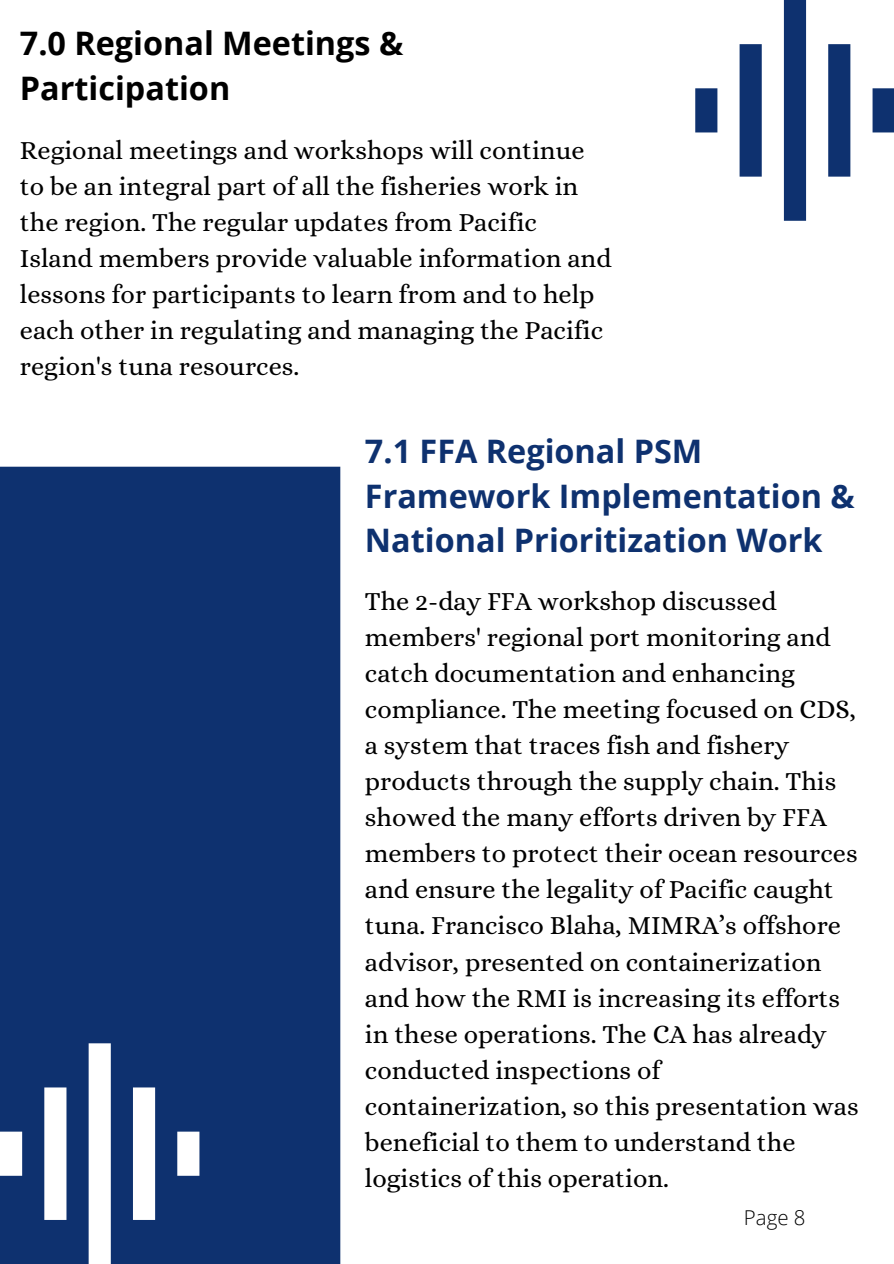
<style>
.page{position:relative;width:894px;height:1264px;background:#fff}
.page>*{position:absolute;margin:0;border:0;box-sizing:border-box;transform-origin:0 0}
.t1{font:700 32.4px/44.4px "Open Sans";color:#0e316f}
.t2{font:700 32.4px/45px "Open Sans";color:#000}
.t3{font:26.25px/36px "Alice";color:#000}
.t4{font:300 20.4px "Open Sans";color:#000}
</style>
<div class="page">
<div style="left:0;top:466px;width:340px;height:797px;background:#0e316f"></div>
<svg style="left:0;top:1043px;width:199px;height:220px"></svg>
<svg style="left:695px;top:0;width:198px;height:221px"></svg>
<p class="t2" style="left:20px;top:20px;width:385px">7.0 Regional Meetings &amp;<br>Participation</p>
<p class="t3" style="left:20px;top:132px;width:593px">Regional meetings and workshops will continue to be an integral part of all the fisheries work in the region. The regular updates from Pacific Island members provide valuable information and lessons for participants to learn from and to help each other in regulating and managing the Pacific region's tuna resources.</p>
<p class="t1" style="left:365px;top:428px;width:491px">7.1 FFA Regional PSM<br>Framework Implementation &amp;<br>National Prioritization Work</p>
<p class="t3" style="left:365px;top:583px;width:495px">The 2-day FFA workshop discussed members' regional port monitoring and catch documentation and enhancing compliance. The meeting focused on CDS, a system that traces fish and fishery products through the supply chain. This showed the many efforts driven by FFA members to protect their ocean resources and ensure the legality of Pacific caught tuna. Francisco Blaha, MIMRA’s offshore advisor, presented on containerization and how the RMI is increasing its efforts in these operations. The CA has already conducted inspections of containerization, so this presentation was beneficial to them to understand the logistics of this operation.</p>
<p class="t4" style="left:743px;top:1202px;width:63px">Page 8</p>
</div>
